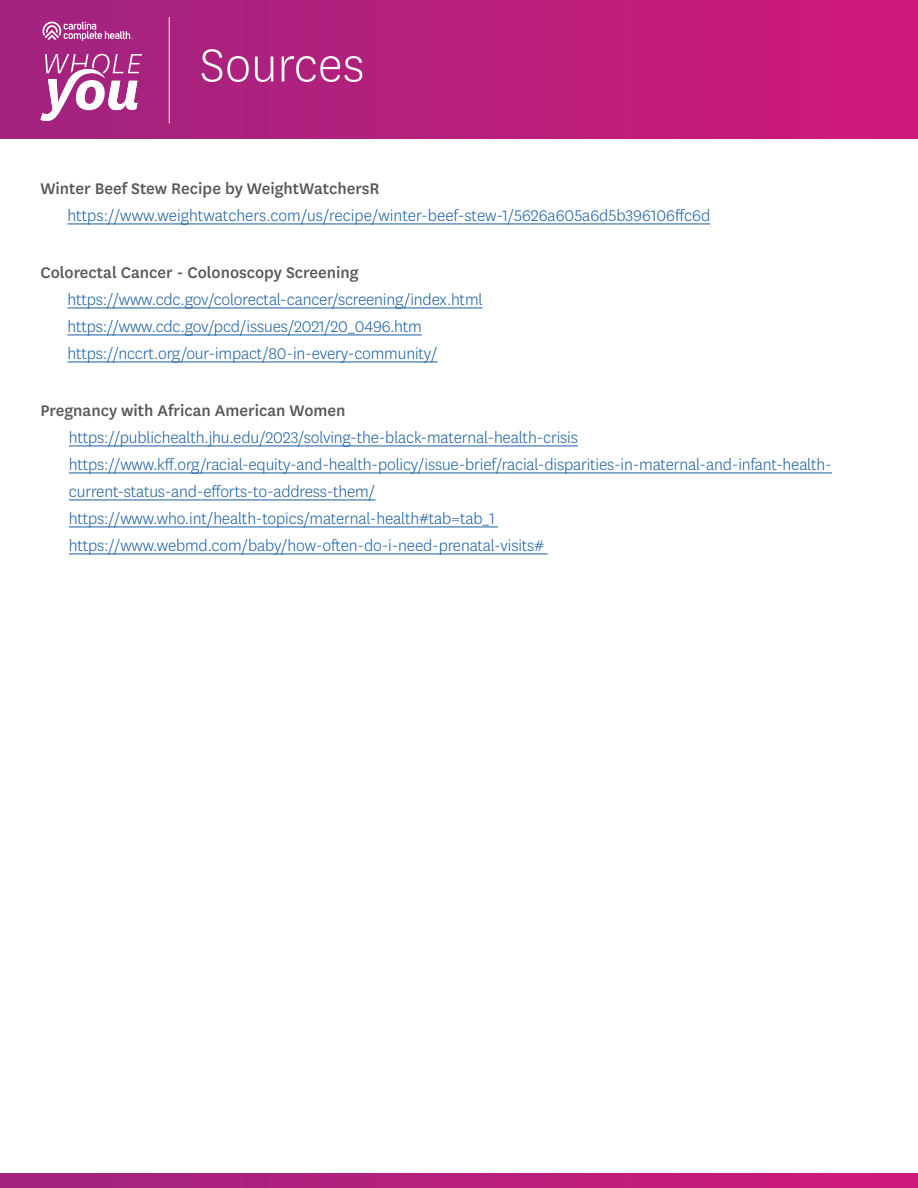
<style>
.page{position:relative;width:918px;height:1188px;background:#fff}
.page>*{position:absolute;margin:0;border:0;box-sizing:border-box;transform-origin:0 0}
.t1{font:300 54px "Centene Sans";color:#fff}
.t2{font:300 18px/27px "Centene Sans";letter-spacing:-.01em;color:#175d9e}
.t3{font:500 18px "Centene Sans";color:#57585a}
</style>
<div class="page">
<div style="left:0;top:0;width:918px;height:138px;background:linear-gradient(to right,#a02580,#ce187a)"></div>
<svg style="left:40px;top:54px;width:102px;height:67px"></svg>
<hr style="left:169px;top:17px;width:1px;height:106px;background:#fff">
<svg style="left:42px;top:22px;width:90px;height:19px;background:#bc5ea1"></svg>
<hr style="left:67px;top:224px;width:643px;height:1px;background:#175d9e">
<hr style="left:67px;top:308px;width:416px;height:1px;background:#175d9e">
<hr style="left:67px;top:335px;width:355px;height:1px;background:#175d9e">
<hr style="left:67px;top:362px;width:371px;height:1px;background:#175d9e">
<hr style="left:69px;top:446px;width:509px;height:1px;background:#175d9e">
<hr style="left:69px;top:473px;width:763px;height:1px;background:#175d9e">
<hr style="left:69px;top:500px;width:306px;height:1px;background:#175d9e">
<hr style="left:69px;top:527px;width:429px;height:1px;background:#175d9e">
<hr style="left:69px;top:554px;width:479px;height:1px;background:#175d9e">
<svg style="left:0;top:1174px;width:918px;height:14px;background:#b71e7c"></svg>
<h1 class="t1" style="left:200px;top:31px;width:166px">Sources</h1>
<p class="t3" style="left:40px;top:176px;width:341px">Winter Beef Stew Recipe by WeightWatchersR</p>
<p class="t2" style="left:67px;top:201px;width:644px">https://www.weightwatchers.com/us/recipe/winter-beef-stew-1/5626a605a6d5b396106ffc6d</p>
<p class="t3" style="left:40px;top:260px;width:320px">Colorectal Cancer - Colonoscopy Screening</p>
<p class="t2" style="left:67px;top:285px;width:417px">https://www.cdc.gov/colorectal-cancer/screening/index.html https://www.cdc.gov/pcd/issues/2021/20_0496.htm https://nccrt.org/our-impact/80-in-every-community/</p>
<p class="t3" style="left:40px;top:398px;width:307px">Pregnancy with African American Women</p>
<p class="t2" style="left:69px;top:423px;width:764px">https://publichealth.jhu.edu/2023/solving-the-black-maternal-health-crisis https://www.kff.org/racial-equity-and-health-policy/issue-brief/racial-disparities-in-maternal-and-infant-health&shy;current-status-and-efforts-to-address-them/<br>https://www.who.int/health-topics/maternal-health#tab=tab_1 https://www.webmd.com/baby/how-often-do-i-need-prenatal-visits#</p>
</div>
